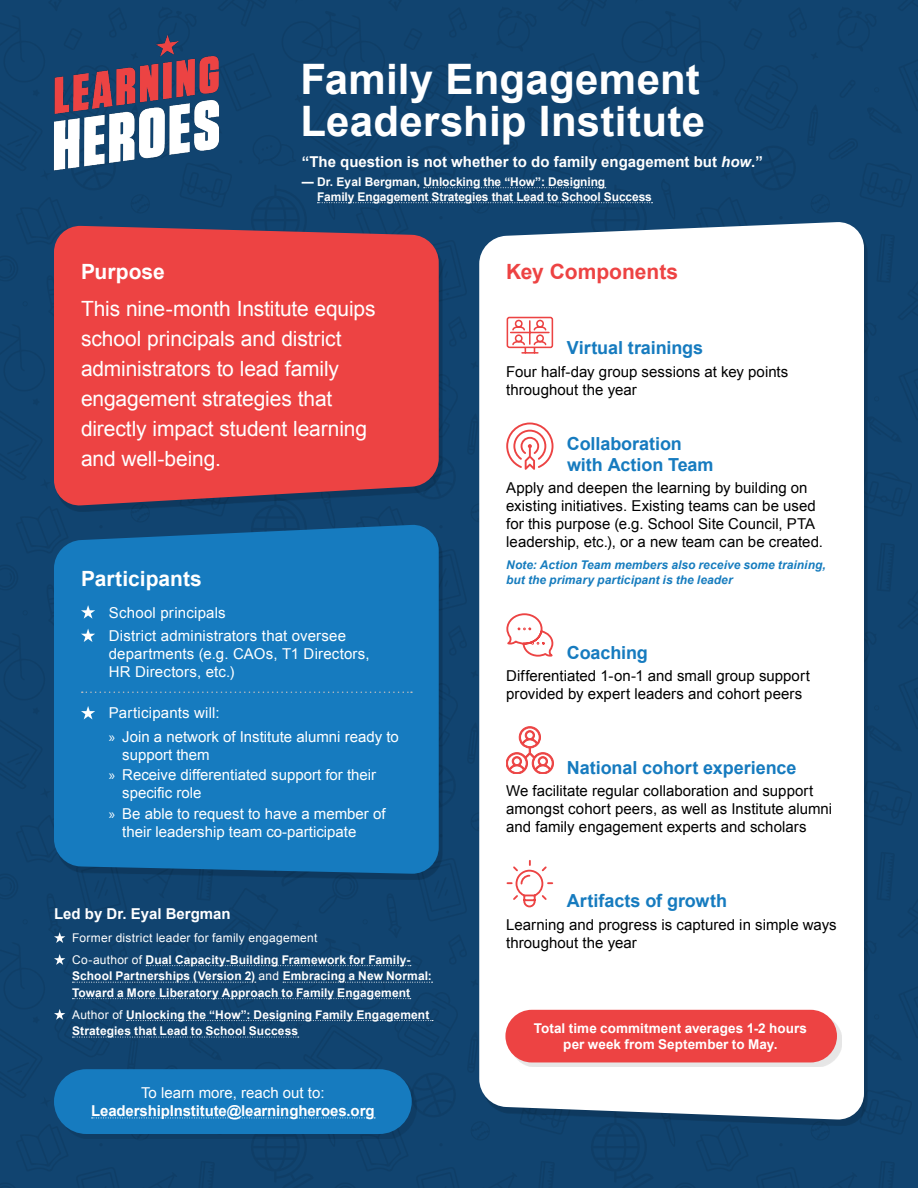
<style>
.page{position:relative;width:918px;height:1188px;background:#114470}
.page>*{position:absolute;margin:0;border:0;box-sizing:border-box;transform-origin:0 0}
.t1{font:700 42px/42px "Arial";letter-spacing:.005em;color:#fff}
.t2{font:21px/30px "Arial";letter-spacing:-.005em;color:#fff}
.t3{font:700 21px "Arial";color:#fff}
.t4{font:700 21px "Arial";color:#ed4343}
.t5{font:700 18px/21px "Arial";letter-spacing:-.005em;color:#167bbf}
.t6{font:15px/18px "Arial";letter-spacing:.005em;color:#000}
.t7{font:15px/23.4px "Arial";color:#fff}
.t8{font:700 15px "Arial";color:#fff}
.t9{font:700 13.5px/16.2px "Arial";letter-spacing:.005em;color:#fff;text-align:center}
.t10{font:700 12px/16.5px "Arial";letter-spacing:.005em;color:#fff}
.t11{font:12px/21.9px "Arial";letter-spacing:.02em;color:#fff}
.t12{font:italic 700 12px/15px "Arial";letter-spacing:.005em;color:#167cbe}
.s1{font-style:italic}
.s2{font-family:"Myriad Pro"}
.s3{font-weight:700}
.s4{font-weight:400}
</style>
<div class="page">
<img style="left:53px;top:35px;width:167px;height:136px">
<div style="left:57px;top:232px;width:385px;height:279px;background:#000;opacity:.15"></div>
<div style="left:54px;top:225px;width:385px;height:281px;background:#ed4343"></div>
<div style="left:57px;top:531px;width:385px;height:349px;background:#000;opacity:.15"></div>
<div style="left:54px;top:525px;width:385px;height:349px;background:#167bbf"></div>
<div style="left:479px;top:222px;width:385px;height:898px;background:#fff"></div>
<svg style="left:81px;top:605px;width:14px;height:14px"></svg>
<svg style="left:81px;top:629px;width:14px;height:13px"></svg>
<svg style="left:81px;top:706px;width:14px;height:13px"></svg>
<svg style="left:506px;top:316px;width:48px;height:38px;background:#f8c4c4"></svg>
<svg style="left:506px;top:423px;width:47px;height:47px;background:#f9cece"></svg>
<svg style="left:506px;top:612px;width:48px;height:46px;background:#fbdfdf"></svg>
<svg style="left:506px;top:727px;width:48px;height:47px;background:#f8c3c3"></svg>
<svg style="left:506px;top:860px;width:48px;height:47px;background:#fce4e4"></svg>
<div style="left:59px;top:1074px;width:358px;height:65px;background:#0f3d65"></div>
<div style="left:54px;top:1069px;width:358px;height:65px;background:#167bbf;border-radius:32px"></div>
<svg style="left:92px;top:1118px;width:283px;height:1px"></svg>
<svg style="left:146px;top:965px;width:265px;height:1px"></svg>
<svg style="left:72px;top:982px;width:184px;height:1px"></svg>
<svg style="left:283px;top:982px;width:150px;height:1px"></svg>
<svg style="left:72px;top:998px;width:339px;height:1px"></svg>
<svg style="left:127px;top:1020px;width:306px;height:1px"></svg>
<svg style="left:72px;top:1037px;width:227px;height:1px"></svg>
<svg style="left:54px;top:932px;width:11px;height:11px"></svg>
<svg style="left:54px;top:954px;width:11px;height:11px"></svg>
<svg style="left:54px;top:1009px;width:11px;height:11px"></svg>
<div style="left:510px;top:1015px;width:332px;height:52px;background:#000;opacity:.1"></div>
<div style="left:505px;top:1010px;width:332px;height:52px;background:#ed4343;border-radius:26px"></div>
<svg style="left:82px;top:692px;width:330px;height:1px"></svg>
<svg style="left:424px;top:187px;width:182px;height:1px"></svg>
<svg style="left:317px;top:202px;width:336px;height:1px"></svg>
<h1 class="t1" style="left:300px;top:60px;width:406px">Family Engagement<br>Leadership Institute</h1>
<p class="t8" style="left:302px;top:152px;width:462px">“The question is not whether to do family engagement but <span class="s1">how</span>.”</p>
<p class="t10" style="left:317px;top:175px;width:336px;line-height:15px;text-indent:-15px">— Dr. Eyal Bergman, Unlocking the “How”: Designing<br>Family Engagement Strategies that Lead to School Success</p>
<h2 class="t3" style="left:81px;top:258px;width:85px">Purpose</h2>
<h2 class="t2" style="left:81px;top:294px;width:296px">This nine-month Institute equips school principals and district administrators to lead family engagement strategies that directly impact student learning and well-being.</h2>
<h2 class="t3" style="left:81px;top:565px;width:122px">Participants</h2>
<p class="t7" style="left:109px;top:601px;width:239px">School principals<br>District administrators that oversee</p>
<p class="t7" style="left:109px;top:645px;width:263px;line-height:18px">departments (e.g. CAOs, T1 Directors,<br>HR Directors, etc.)</p>
<p class="t7" style="left:109px;top:702px;width:292px">Participants will:<br><span class="s2">»</span> Join a network of Institute alumni ready to</p>
<p class="t7" style="left:109px;top:744px;width:269px;line-height:20.7px;text-indent:14px">support them<br><span class="s2">»</span> Receive differentiated support for their</p>
<p class="t7" style="left:109px;top:783px;width:278px;line-height:20.7px;text-indent:14px">specific role<br><span class="s2">»</span> Be able to request to have a member of</p>
<p class="t7" style="left:122px;top:820px;width:236px">their leadership team co-participate</p>
<p class="t8" style="left:54px;top:903px;width:178px">Led by Dr. Eyal Bergman</p>
<p class="t11" style="left:72px;top:927px;width:340px">Former district leader for family engagement<br>Co-author of <span class="s3">Dual Capacity-Building Framework for Family-</span></p>
<p class="t10" style="left:72px;top:968px;width:361px">School Partnerships (Version 2) <span class="s4">and</span> Embracing a New Normal:<br>Toward a More Liberatory Approach to Family Engagement</p>
<p class="t10" style="left:72px;top:1007px;width:359px"><span class="s4">Author of</span> Unlocking the “How”: Designing Family Engagement<br>Strategies that Lead to School Success</p>
<p class="t7" style="left:141px;top:1081px;width:185px">To learn more, reach out to:</p>
<p class="t8" style="left:91px;top:1101px;width:285px">LeadershipInstitute@learningheroes.org</p>
<h2 class="t4" style="left:506px;top:258px;width:173px">Key Components</h2>
<p class="t5" style="left:567px;top:338px;width:138px">Virtual trainings</p>
<p class="t6" style="left:506px;top:363px;width:284px">Four half-day group sessions at key points throughout the year</p>
<p class="t5" style="left:567px;top:433px;width:148px">Collaboration with Action Team</p>
<p class="t6" style="left:506px;top:479px;width:318px">Apply and deepen the learning by building on existing initiatives. Existing teams can be used for this purpose (e.g. School Site Council, PTA leadership, etc.), or a new team can be created.</p>
<p class="t12" style="left:506px;top:557px;width:321px">Note: Action Team members also receive some training, but the primary participant is the leader</p>
<p class="t5" style="left:567px;top:642px;width:83px">Coaching</p>
<p class="t6" style="left:506px;top:667px;width:305px">Differentiated 1-on-1 and small group support provided by expert leaders and cohort peers</p>
<p class="t5" style="left:567px;top:758px;width:231px">National cohort experience</p>
<p class="t6" style="left:506px;top:782px;width:328px">We facilitate regular collaboration and support amongst cohort peers, as well as Institute alumni and family engagement experts and scholars</p>
<p class="t5" style="left:567px;top:891px;width:162px">Artifacts of growth</p>
<p class="t6" style="left:506px;top:915px;width:332px">Learning and progress is captured in simple ways throughout the year</p>
<p class="t9" style="left:534px;top:1021px;width:274px">Total time commitment averages 1-2 hours per week from September to May.</p>
</div>
